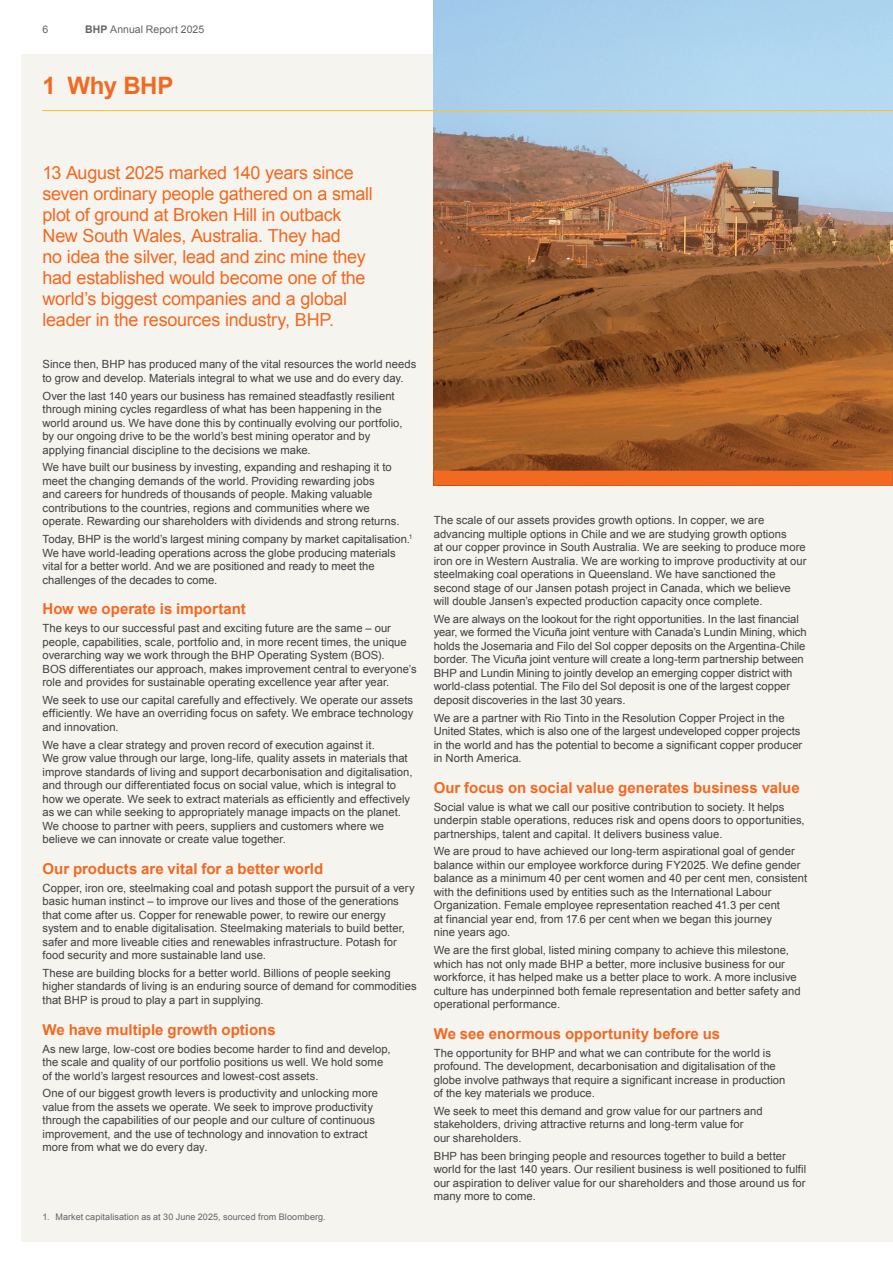
<style>
.page{position:relative;width:893px;height:1263px;background:#fff}
.page>*{position:absolute;margin:0;border:0;box-sizing:border-box;transform-origin:0 0}
.t1{font:700 24px "Arial";letter-spacing:-.015em;color:#f26921}
.t2{font:18px/21px "Arial";letter-spacing:-.015em;color:#f26921}
.t3{font:700 15px "Arial";color:#f26921}
.t4{font:11.25px/13.5px "Arial";letter-spacing:.005em;color:#414042}
.t5{font:10.5px "Arial";letter-spacing:.005em;color:#636466}
.t6{font:9px "Arial";letter-spacing:.01em;color:#636466}
.s1{font-weight:700}
</style>
<div class="page">
<div style="left:21px;top:54px;width:871px;height:1188px;background:#f6f4ef"></div>
<img style="left:434px;top:0;width:459px;height:485px">
<div style="left:433px;top:471px;width:459px;height:15px;background:#f26921"></div>
<hr style="left:43px;top:110px;width:850px;height:1px;background:#fec232">
<p class="t5" style="left:43px;top:22px;width:7px">6</p>
<p class="t5" style="left:85px;top:22px;width:121px"><span class="s1">BHP</span> Annual Report 2025</p>
<h1 class="t1" style="left:43px;top:70px;width:132px">1 Why BHP</h1>
<p class="t2" style="left:43px;top:162px;width:332px">13 August 2025 marked 140 years since seven ordinary people gathered on a small plot of ground at Broken Hill in outback New South Wales, Australia. They had<br>no idea the silver, lead and zinc mine they had established would become one of the world’s biggest companies and a global leader in the resources industry, BHP.</p>
<p class="t4" style="left:43px;top:358px;width:375px">Since then, BHP has produced many of the vital resources the world needs to grow and develop. Materials integral to what we use and do every day.</p>
<p class="t4" style="left:43px;top:389px;width:361px">Over the last 140 years our business has remained steadfastly resilient through mining cycles regardless of what has been happening in the world around us. We have done this by continually evolving our portfolio, by our ongoing drive to be the world’s best mining operator and by applying financial discipline to the decisions we make.</p>
<p class="t4" style="left:43px;top:461px;width:358px">We have built our business by investing, expanding and reshaping it to meet the changing demands of the world. Providing rewarding jobs<br>and careers for hundreds of thousands of people. Making valuable contributions to the countries, regions and communities where we operate. Rewarding our shareholders with dividends and strong returns.</p>
<p class="t4" style="left:43px;top:533px;width:372px">Today, BHP is the world’s largest mining company by market capitalisation.<sup>1<br></sup>We have world-leading operations across the globe producing materials vital for a better world. And we are positioned and ready to meet the challenges of the decades to come.</p>
<h3 class="t3" style="left:43px;top:599px;width:205px">How we operate is important</h3>
<p class="t4" style="left:43px;top:622px;width:376px">The keys to our successful past and exciting future are the same – our people, capabilities, scale, portfolio and, in more recent times, the unique overarching way we work through the BHP Operating System (BOS).<br>BOS differentiates our approach, makes improvement central to everyone’s role and provides for sustainable operating excellence year after year.</p>
<p class="t4" style="left:43px;top:693px;width:372px;text-align:justify">We seek to use our capital carefully and effectively. We operate our assets efficiently. We have an overriding focus on safety. We embrace technology and innovation.</p>
<p class="t4" style="left:43px;top:738px;width:371px">We have a clear strategy and proven record of execution against it.<br>We grow value through our large, long-life, quality assets in materials that improve standards of living and support decarbonisation and digitalisation, and through our differentiated focus on social value, which is integral to how we operate. We seek to extract materials as efficiently and effectively as we can while seeking to appropriately manage impacts on the planet.<br>We choose to partner with peers, suppliers and customers where we believe we can innovate or create value together.</p>
<h3 class="t3" style="left:43px;top:859px;width:282px">Our products are vital for a better world</h3>
<p class="t4" style="left:43px;top:881px;width:374px">Copper, iron ore, steelmaking coal and potash support the pursuit of a very basic human instinct – to improve our lives and those of the generations that come after us. Copper for renewable power, to rewire our energy system and to enable digitalisation. Steelmaking materials to build better, safer and more liveable cities and renewables infrastructure. Potash for food security and more sustainable land use.</p>
<p class="t4" style="left:43px;top:966px;width:376px">These are building blocks for a better world. Billions of people seeking higher standards of living is an enduring source of demand for commodities that BHP is proud to play a part in supplying.</p>
<h3 class="t3" style="left:43px;top:1019px;width:235px">We have multiple growth options</h3>
<p class="t4" style="left:43px;top:1042px;width:350px">As new large, low-cost ore bodies become harder to find and develop, the scale and quality of our portfolio positions us well. We hold some of the world’s largest resources and lowest-cost assets.</p>
<p class="t4" style="left:43px;top:1087px;width:337px">One of our biggest growth levers is productivity and unlocking more value from the assets we operate. We seek to improve productivity through the capabilities of our people and our culture of continuous improvement, and the use of technology and innovation to extract more from what we do every day.</p>
<p class="t6" style="left:43px;top:1211px;width:285px">1. Market capitalisation as at 30 June 2025, sourced from Bloomberg.</p>
<p class="t4" style="left:434px;top:513px;width:374px">The scale of our assets provides growth options. In copper, we are advancing multiple options in Chile and we are studying growth options<br>at our copper province in South Australia. We are seeking to produce more iron ore in Western Australia. We are working to improve productivity at our steelmaking coal operations in Queensland. We have sanctioned the second stage of our Jansen potash project in Canada, which we believe will double Jansen’s expected production capacity once complete.</p>
<p class="t4" style="left:434px;top:612px;width:374px">We are always on the lookout for the right opportunities. In the last financial year, we formed the Vicuña joint venture with Canada’s Lundin Mining, which holds the Josemaria and Filo del Sol copper deposits on the Argentina-Chile border. The Vicuña joint venture will create a long-term partnership between BHP and Lundin Mining to jointly develop an emerging copper district with world-class potential. The Filo del Sol deposit is one of the largest copper deposit discoveries in the last 30 years.</p>
<p class="t4" style="left:434px;top:711px;width:370px">We are a partner with Rio Tinto in the Resolution Copper Project in the United States, which is also one of the largest undeveloped copper projects in the world and has the potential to become a significant copper producer in North America.</p>
<h3 class="t3" style="left:434px;top:778px;width:368px">Our focus on social value generates business value</h3>
<p class="t4" style="left:434px;top:800px;width:373px">Social value is what we call our positive contribution to society. It helps underpin stable operations, reduces risk and opens doors to opportunities, partnerships, talent and capital. It delivers business value.</p>
<p class="t4" style="left:434px;top:845px;width:375px">We are proud to have achieved our long-term aspirational goal of gender balance within our employee workforce during FY2025. We define gender balance as a minimum 40 per cent women and 40 per cent men, consistent with the definitions used by entities such as the International Labour Organization. Female employee representation reached 41.3 per cent<br>at financial year end, from 17.6 per cent when we began this journey<br>nine years ago.</p>
<p class="t4" style="left:434px;top:943px;width:368px">We are the first global, listed mining company to achieve this milestone, which has not only made BHP a better, more inclusive business for our workforce, it has helped make us a better place to work. A more inclusive culture has underpinned both female representation and better safety and operational performance.</p>
<h3 class="t3" style="left:434px;top:1024px;width:288px">We see enormous opportunity before us</h3>
<p class="t4" style="left:434px;top:1046px;width:353px">The opportunity for BHP and what we can contribute for the world is profound. The development, decarbonisation and digitalisation of the globe involve pathways that require a significant increase in production of the key materials we produce.</p>
<p class="t4" style="left:434px;top:1104px;width:330px">We seek to meet this demand and grow value for our partners and stakeholders, driving attractive returns and long-term value for<br>our shareholders.</p>
<p class="t4" style="left:434px;top:1149px;width:374px">BHP has been bringing people and resources together to build a better world for the last 140 years. Our resilient business is well positioned to fulfil our aspiration to deliver value for our shareholders and those around us for many more to come.</p>
</div>
